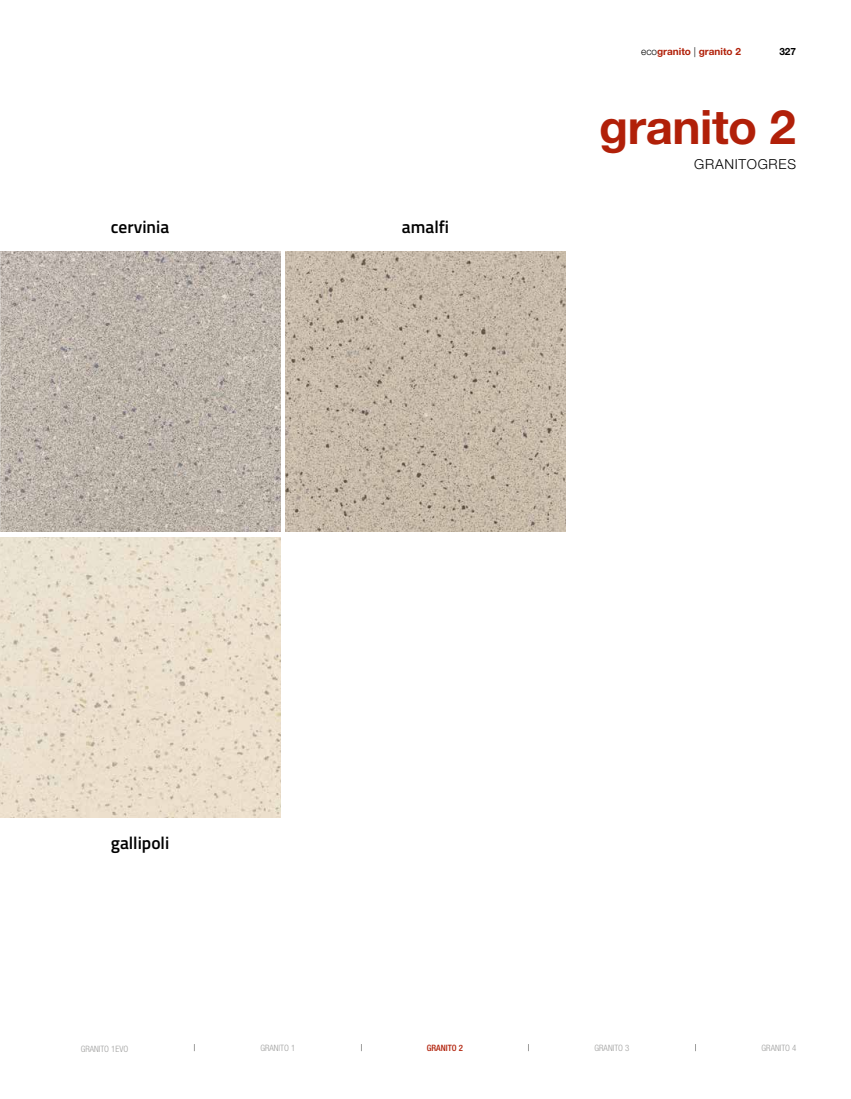
<style>
.page{position:relative;width:851px;height:1099px;background:#fff}
.page>*{position:absolute;margin:0;border:0;box-sizing:border-box;transform-origin:0 0}
.t1{font:700 47.5px "Helvetica Neue LT Std";letter-spacing:-.01em;color:#b12009}
.t2{font:600 17.5px "Titillium";color:#000}
.t3{font:300 13.75px "Helvetica Neue LT Std";letter-spacing:.05em;color:#000}
.t4{font:700 10px "Helvetica Neue LT Std";color:#b12009}
.t5{font:700 10px "Helvetica Neue LT Std";color:#000}
.t6{font:300 condensed 8.75px "Helvetica Neue LT Std";color:#9d9d9c}
.t7{font:500 condensed 8.75px "Helvetica Neue LT Std";color:#b12009}
.s1{font-weight:300;color:#000}
</style>
<div class="page">
<img style="left:1px;top:252px;width:279px;height:280px">
<img style="left:0;top:252px;width:1px;height:280px">
<img style="left:285px;top:252px;width:280px;height:280px">
<img style="left:0;top:537px;width:280px;height:280px">
<p class="t4" style="left:641px;top:45px;width:101px"><span class="s1">eco</span>granito <span class="s1">|</span> granito 2</p>
<p class="t5" style="left:779px;top:45px;width:18px">327</p>
<h2 class="t2" style="left:111px;top:214px;width:60px">cervinia</h2>
<h2 class="t2" style="left:402px;top:214px;width:49px">amalfi</h2>
<h1 class="t1" style="left:599px;top:97px;width:198px">granito 2</h1>
<h3 class="t3" style="left:694px;top:156px;width:103px">GRANITOGRES</h3>
<h2 class="t2" style="left:111px;top:830px;width:60px">gallipoli</h2>
<p class="t6" style="left:81px;top:1043px;width:49px">GRANITO 1EVO</p>
<p class="t6" style="left:260px;top:1042px;width:36px">GRANITO 1</p>
<p class="t7" style="left:427px;top:1042px;width:38px">GRANITO 2</p>
<p class="t6" style="left:594px;top:1042px;width:36px">GRANITO 3</p>
<p class="t6" style="left:761px;top:1042px;width:36px">GRANITO 4</p>
</div>
